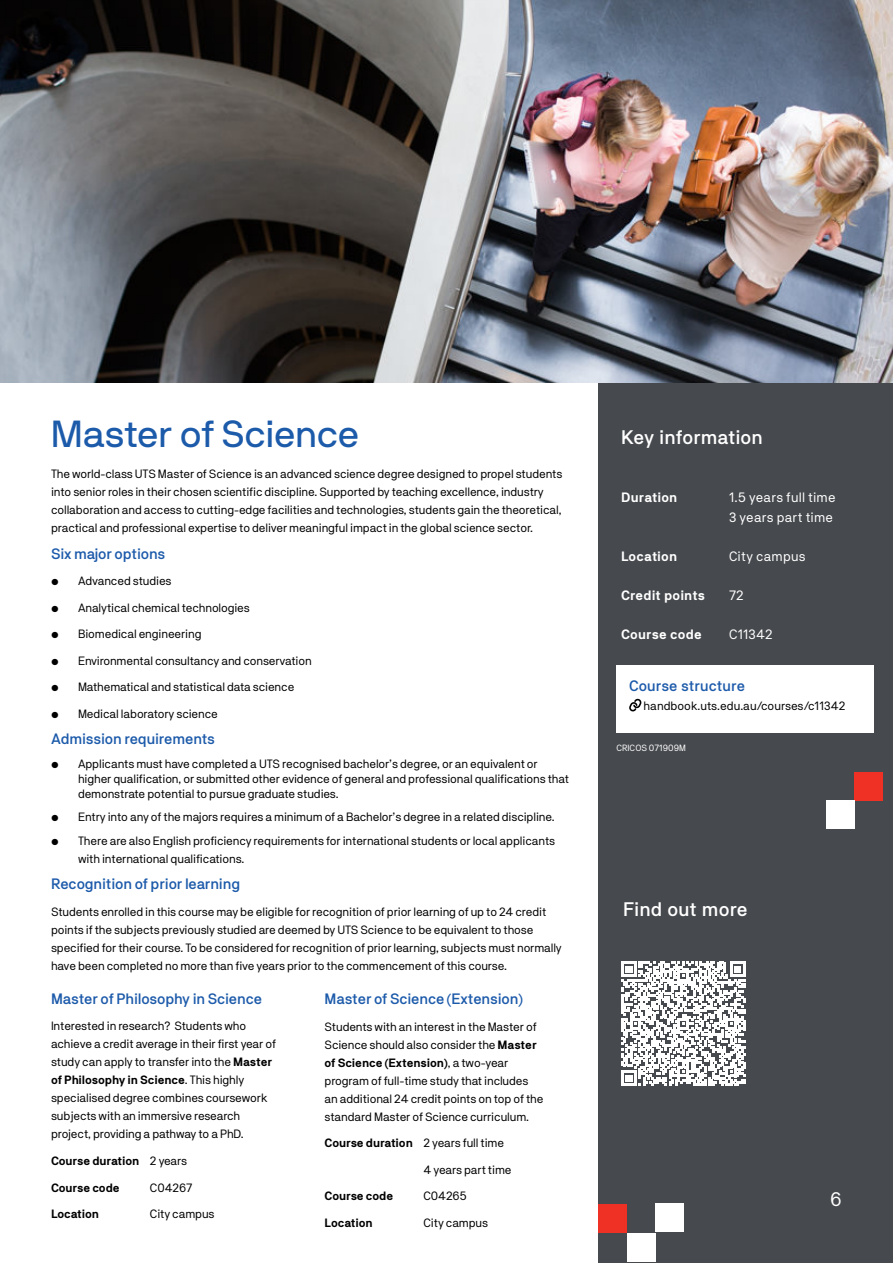
<style>
.page{position:relative;width:893px;height:1263px;background:#fff}
.page>*{position:absolute;margin:0;border:0;box-sizing:border-box;transform-origin:0 0}
.t1{font:37.5px "NB International Pro";letter-spacing:-.005em;color:#1c5aaa}
.t2{font:500 19.5px "NB Akademie Std";color:#fff}
.t3{font:19.5px "NB Akademie Std";color:#fff}
.t4{font:500 15px "NB Akademie Std";letter-spacing:-.01em;color:#1c5aaa}
.t5{font:13.5px/19.5px "NB Akademie Std";letter-spacing:.015em;color:#fff}
.t6{font:700 13.5px "NB Akademie Std";letter-spacing:.005em;color:#fff}
.t7{font:12px/18px "NB Akademie Std";letter-spacing:-.01em;color:#000}
.t8{font:700 12px "NB Akademie Std";letter-spacing:-.01em;color:#000}
.t9{font:9px "NB Akademie Std";color:#fff}
.s1{font-weight:700}
.s2{font-weight:400}
</style>
<div class="page">
<div style="left:598px;top:383px;width:295px;height:880px;background:#46494d"></div>
<img style="left:0;top:0;width:893px;height:383px">
<div style="left:854px;top:772px;width:29px;height:28px;background:#ee3124"></div>
<div style="left:826px;top:800px;width:28px;height:29px;background:#fff"></div>
<div style="left:598px;top:1204px;width:29px;height:29px;background:#ee3124"></div>
<div style="left:627px;top:1233px;width:29px;height:29px;background:#fff"></div>
<div style="left:656px;top:1203px;width:28px;height:29px;background:#fff"></div>
<svg style="left:621px;top:961px;width:124px;height:125px"></svg>
<div style="left:616px;top:666px;width:257px;height:67px;background:#fff"></div>
<svg style="left:629px;top:699px;width:13px;height:12px"></svg>
<h1 class="t1" style="left:51px;top:413px;width:309px">Master of Science</h1>
<p class="t7" style="left:51px;top:465px;width:513px">The world-class UTS Master of Science is an advanced science degree designed to propel students into senior roles in their chosen scientific discipline. Supported by teaching excellence, industry collaboration and access to cutting-edge facilities and technologies, students gain the theoretical, practical and professional expertise to deliver meaningful impact in the global science sector.</p>
<p class="t4" style="left:51px;top:545px;width:116px">Six major options</p>
<p class="t7" style="left:51px;top:572px;width:122px">• Advanced studies</p>
<p class="t7" style="left:51px;top:599px;width:200px">• Analytical chemical technologies</p>
<p class="t7" style="left:51px;top:625px;width:152px">• Biomedical engineering</p>
<p class="t7" style="left:51px;top:652px;width:262px">• Environmental consultancy and conservation</p>
<p class="t7" style="left:51px;top:678px;width:245px">• Mathematical and statistical data science</p>
<p class="t7" style="left:51px;top:705px;width:168px">• Medical laboratory science</p>
<p class="t4" style="left:51px;top:731px;width:166px">Admission requirements</p>
<p class="t7" style="left:78px;top:756px;width:492px;line-height:15px;text-indent:-27px">• Applicants must have completed a UTS recognised bachelor’s degree, or an equivalent or higher qualification, or submitted other evidence of general and professional qualifications that demonstrate potential to pursue graduate studies.</p>
<p class="t7" style="left:51px;top:808px;width:505px">• Entry into any of the majors requires a minimum of a Bachelor’s degree in a related discipline.</p>
<p class="t7" style="left:78px;top:832px;width:479px;text-indent:-27px">• There are also English proficiency requirements for international students or local applicants with international qualifications.</p>
<p class="t4" style="left:51px;top:876px;width:191px">Recognition of prior learning</p>
<p class="t7" style="left:51px;top:903px;width:512px">Students enrolled in this course may be eligible for recognition of prior learning of up to 24 credit points if the subjects previously studied are deemed by UTS Science to be equivalent to those specified for their course. To be considered for recognition of prior learning, subjects must normally have been completed no more than five years prior to the commencement of this course.</p>
<h2 class="t2" style="left:623px;top:898px;width:126px">Find out more</h2>
<h2 class="t2" style="left:621px;top:426px;width:143px">Key information</h2>
<p class="t6" style="left:621px;top:490px;width:58px">Duration</p>
<p class="t5" style="left:729px;top:488px;width:108px">1.5 years full time<br>3 years part time</p>
<p class="t6" style="left:621px;top:548px;width:58px">Location</p>
<p class="t5" style="left:729px;top:546px;width:78px">City campus</p>
<p class="t6" style="left:621px;top:587px;width:85px">Credit points</p>
<p class="t5" style="left:729px;top:585px;width:16px">72</p>
<p class="t6" style="left:621px;top:627px;width:82px">Course code</p>
<p class="t5" style="left:729px;top:624px;width:45px">C11342</p>
<p class="t4" style="left:629px;top:677px;width:118px">Course structure</p>
<p class="t7" style="left:644px;top:697px;width:203px">handbook.uts.edu.au/courses/c11342</p>
<p class="t9" style="left:616px;top:743px;width:71px">CRICOS 071909M</p>
<p class="t4" style="left:51px;top:990px;width:213px">Master of Philosophy in Science</p>
<p class="t7" style="left:51px;top:1017px;width:226px">Interested in research? Students who achieve a credit average in their first year of study can apply to transfer into the <span class="s1">Master of Philosophy in Science</span>. This highly specialised degree combines coursework subjects with an immersive research project, providing a pathway to a PhD.</p>
<p class="t8" style="left:51px;top:1154px;width:138px">Course duration <span class="s2">2 years</span></p>
<p class="t8" style="left:51px;top:1180px;width:70px">Course code</p>
<p class="t7" style="left:150px;top:1178px;width:44px">C04267</p>
<p class="t8" style="left:51px;top:1207px;width:50px">Location</p>
<p class="t7" style="left:150px;top:1205px;width:66px">City campus</p>
<p class="t4" style="left:325px;top:990px;width:200px">Master of Science (Extension)</p>
<p class="t7" style="left:325px;top:1017px;width:220px">Students with an interest in the Master of Science should also consider the <span class="s1">Master of Science (Extension)</span>, a two-year program of full-time study that includes an additional 24 credit points on top of the standard Master of Science curriculum.</p>
<p class="t8" style="left:325px;top:1136px;width:181px">Course duration <span class="s2">2 years full time</span></p>
<p class="t7" style="left:423px;top:1160px;width:89px">4 years part time</p>
<p class="t8" style="left:325px;top:1189px;width:70px">Course code</p>
<p class="t7" style="left:423px;top:1187px;width:45px">C04265</p>
<p class="t8" style="left:325px;top:1216px;width:50px">Location</p>
<p class="t7" style="left:423px;top:1213px;width:66px">City campus</p>
<h2 class="t3" style="left:830px;top:1188px;width:13px">6</h2>
</div>
